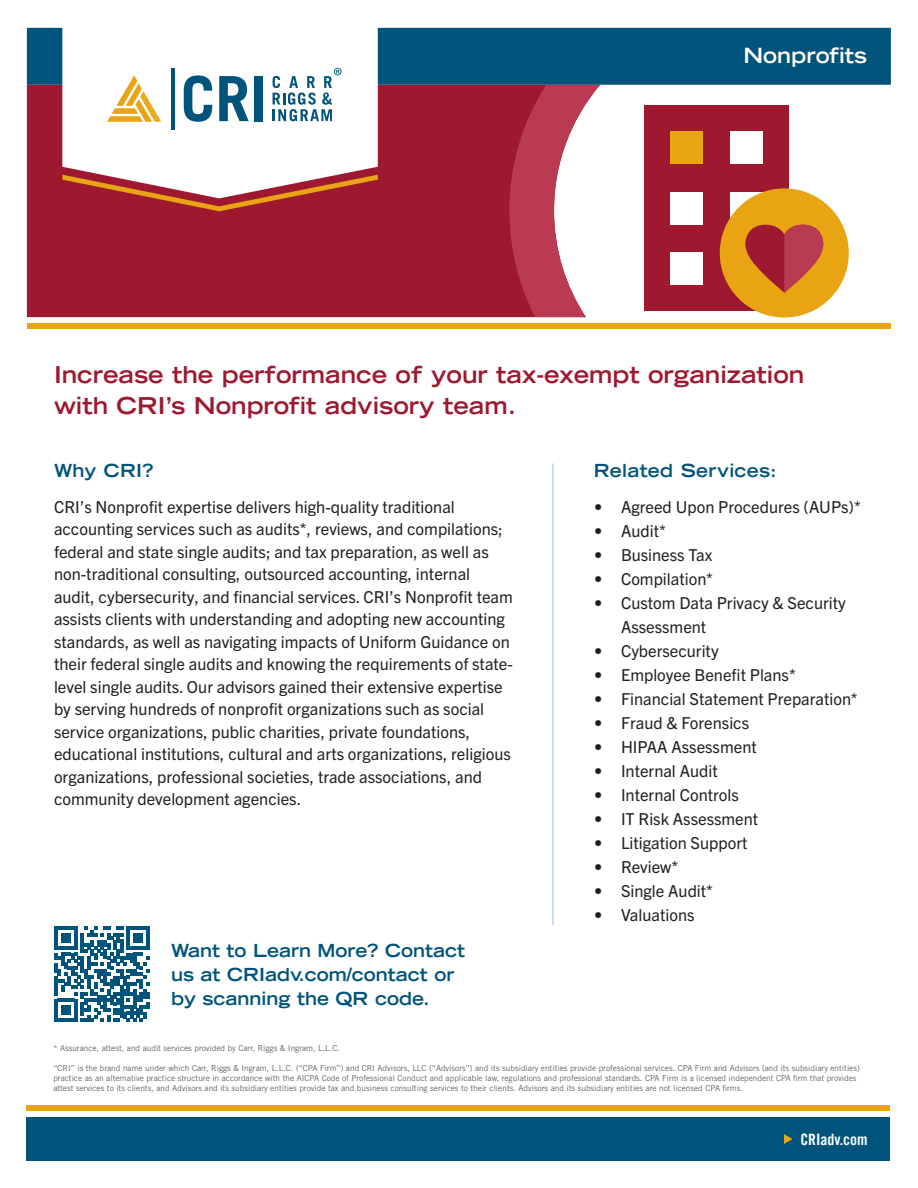
<style>
.page{position:relative;width:918px;height:1188px;background:#fff}
.page>*{position:absolute;margin:0;border:0;box-sizing:border-box;transform-origin:0 0}
.Red-_Top_Large_Subheader{font:700 expanded 23.25px/31.5px "Trade Gothic LT Std";color:#9e192f}
.Top_Header_Title-_White{font:700 expanded 21px "Trade Gothic LT Std";color:#fff}
.List_TITLE_-_Related_Service_Industry{font:700 expanded 18px/24px "Trade Gothic LT Std";color:#00547b}
.t1{font:16.5px/22.5px "Trade Gothic Next LT Pro";color:#231f20}
.t2{font:15.75px "Trade Gothic LT Std Bd Cn 20";color:#fff}
.t3{font:8.25px/9.9px "Trade Gothic LT Std";color:#636366}
</style>
<div class="page">
<div style="left:27px;top:85px;width:482px;height:232px;background:#9e192f"></div>
<div style="left:26px;top:1117px;width:864px;height:44px;background:#00547b"></div>
<div style="left:26px;top:1106px;width:864px;height:5px;background:#e9a414"></div>
<div style="left:27px;top:323px;width:864px;height:6px;background:#e9a414"></div>
<svg style="left:509px;top:85px;width:91px;height:232px"></svg>
<div style="left:27px;top:28px;width:864px;height:57px;background:#00547b"></div>
<svg style="left:62px;top:198px;width:316px;height:13px;background:#a72b2b"></svg>
<svg style="left:62px;top:27px;width:316px;height:171px"></svg>
<hr style="left:171px;top:68px;width:3px;height:61px;background:#00547b">
<svg style="left:184px;top:75px;width:28px;height:47px"></svg>
<svg style="left:219px;top:76px;width:30px;height:45px"></svg>
<div style="left:254px;top:76px;width:9px;height:45px;background:#00547b"></div>
<svg style="left:107px;top:75px;width:54px;height:47px"></svg>
<svg style="left:273px;top:68px;width:69px;height:53px"></svg>
<svg style="left:784px;top:1134px;width:9px;height:10px"></svg>
<svg style="left:55px;top:927px;width:95px;height:95px"></svg>
<div style="left:644px;top:106px;width:145px;height:205px;background:#9e192f"></div>
<div style="left:670px;top:192px;width:32px;height:32px;background:#fff"></div>
<div style="left:670px;top:132px;width:32px;height:32px;background:#e9a414"></div>
<div style="left:730px;top:132px;width:32px;height:32px;background:#fff"></div>
<div style="left:671px;top:253px;width:32px;height:32px;background:#fff"></div>
<div style="left:730px;top:192px;width:32px;height:32px;background:#fff"></div>
<div style="left:720px;top:188px;width:129px;height:130px;background:#e9a414;border-radius:50%"></div>
<svg style="left:745px;top:225px;width:79px;height:68px"></svg>
<hr style="left:552px;top:464px;width:2px;height:461px;background:#b4d8ec">
<h1 class="Top_Header_Title-_White" style="left:743px;top:42px;width:125px">Nonprofits</h1>
<p class="Red-_Top_Large_Subheader" style="left:54px;top:358px;width:752px">Increase the performance of your tax-exempt organization with CRI’s Nonprofit advisory team.</p>
<p class="List_TITLE_-_Related_Service_Industry" style="left:54px;top:459px;width:101px">Why CRI?</p>
<p class="t1" style="left:54px;top:495px;width:460px">CRI’s Nonprofit expertise delivers high-quality traditional accounting services such as audits*, reviews, and compilations; federal and state single audits; and tax preparation, as well as non-traditional consulting, outsourced accounting, internal audit, cybersecurity, and financial services. CRI’s Nonprofit team assists clients with understanding and adopting new accounting standards, as well as navigating impacts of Uniform Guidance on their federal single audits and knowing the requirements of state&shy;level single audits. Our advisors gained their extensive expertise by serving hundreds of nonprofit organizations such as social service organizations, public charities, private foundations, educational institutions, cultural and arts organizations, religious organizations, professional societies, trade associations, and community development agencies.</p>
<p class="List_TITLE_-_Related_Service_Industry" style="left:171px;top:938px;width:295px">Want to Learn More? Contact us at CRIadv.com/contact or by scanning the QR code.</p>
<p class="List_TITLE_-_Related_Service_Industry" style="left:594px;top:459px;width:184px">Related Services:</p>
<p class="t1" style="left:594px;top:495px;width:268px">• Agreed Upon Procedures (AUPs)*</p>
<p class="t1" style="left:594px;top:519px;width:73px">• Audit*</p>
<p class="t1" style="left:594px;top:543px;width:120px">• Business Tax</p>
<p class="t1" style="left:594px;top:567px;width:120px">• Compilation*</p>
<p class="t1" style="left:621px;top:590px;width:226px;line-height:24px;text-indent:-27px">• Custom Data Privacy &amp; Security<br>Assessment</p>
<p class="t1" style="left:594px;top:639px;width:126px">• Cybersecurity</p>
<p class="t1" style="left:594px;top:663px;width:203px">• Employee Benefit Plans*</p>
<p class="t1" style="left:594px;top:687px;width:265px">• Financial Statement Preparation*</p>
<p class="t1" style="left:594px;top:711px;width:157px">• Fraud &amp; Forensics</p>
<p class="t1" style="left:594px;top:735px;width:164px">• HIPAA Assessment</p>
<p class="t1" style="left:594px;top:759px;width:125px">• Internal Audit</p>
<p class="t1" style="left:594px;top:783px;width:146px">• Internal Controls</p>
<p class="t1" style="left:594px;top:807px;width:166px">• IT Risk Assessment</p>
<p class="t1" style="left:594px;top:831px;width:155px">• Litigation Support</p>
<p class="t1" style="left:594px;top:855px;width:86px">• Review*</p>
<p class="t1" style="left:594px;top:879px;width:121px">• Single Audit*</p>
<p class="t1" style="left:594px;top:903px;width:102px">• Valuations</p>
<p class="t3" style="left:53px;top:1043px;width:288px">* Assurance, attest, and audit services provided by Carr, Riggs &amp; Ingram, L.L.C.</p>
<p class="t3" style="left:53px;top:1063px;width:808px">“CRI” is the brand name under which Carr, Riggs &amp; Ingram, L.L.C. (“CPA Firm”) and CRI Advisors, LLC (“Advisors”) and its subsidiary entities provide professional services. CPA Firm and Advisors (and its subsidiary entities) practice as an alternative practice structure in accordance with the AICPA Code of Professional Conduct and applicable law, regulations and professional standards. CPA Firm is a licensed independent CPA firm that provides attest services to its clients, and Advisors and its subsidiary entities provide tax and business consulting services to their clients. Advisors and its subsidiary entities are not licensed CPA firms.</p>
<p class="t2" style="left:800px;top:1130px;width:69px">CRIadv.com</p>
</div>
